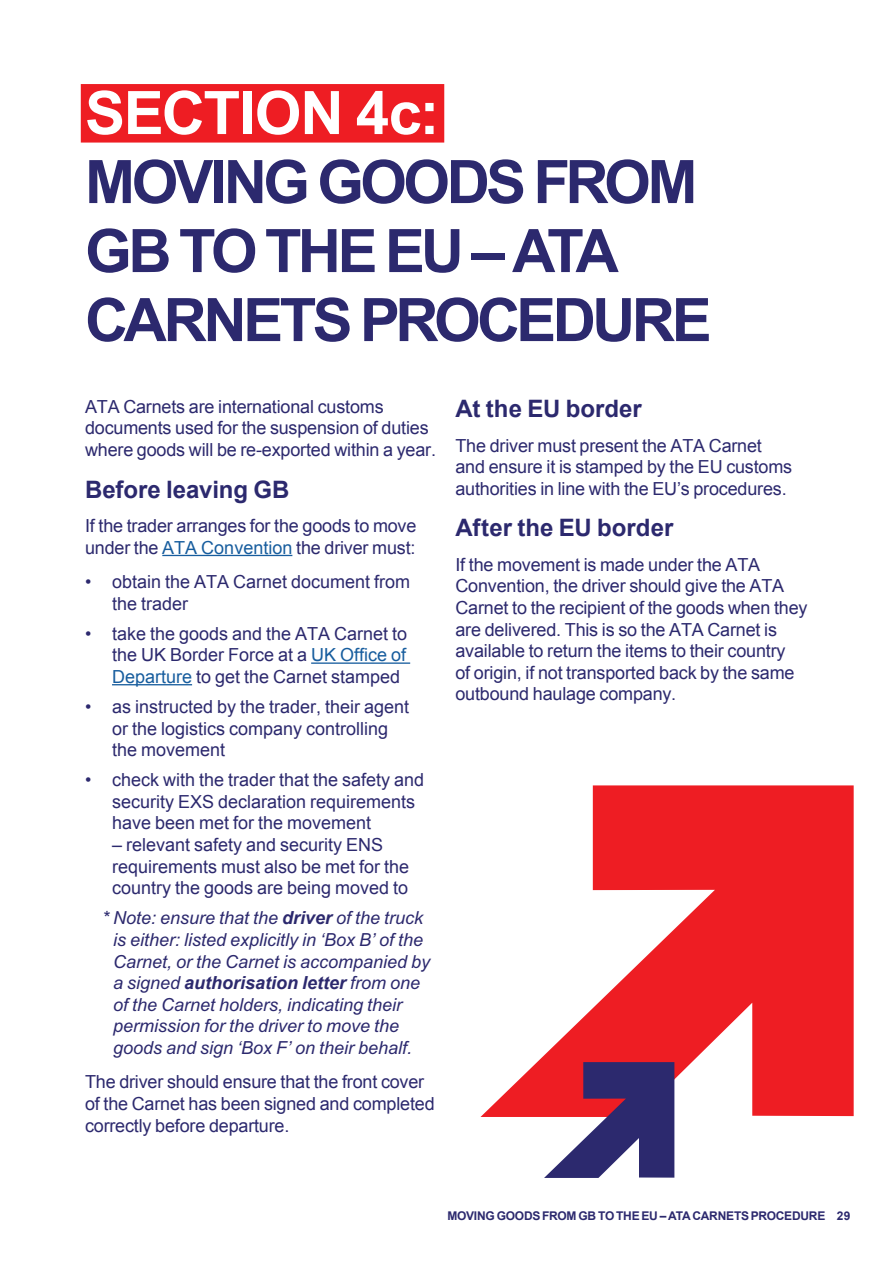
<style>
.page{position:relative;width:893px;height:1263px;background:#fff}
.page>*{position:absolute;margin:0;border:0;box-sizing:border-box;transform-origin:0 0}
._00_-_CAP_Headers_in{font:700 60px/69px "Arial";letter-spacing:-.06em;color:#2c296e}
._00_-_W_O_Red_slug_p{font:700 60px "Arial";letter-spacing:-.02em;color:#fff}
._03_-_A_Heads{font:700 24px "Arial";color:#2c296e}
._02_-_Main_TEXT_styl{font:18px/21.6px "Arial";letter-spacing:-.01em;color:#2c296e}
._08_-_Asterisked_Not{font:italic 18px/21.6px "M Arial";color:#2c296e}
.t1{font:700 12px "Arial";letter-spacing:-.02em;color:#2c296e}
.s1{color:#175d9e}
.s2{font-family:"Arial";font-weight:700}
</style>
<div class="page">
<hr style="left:162px;top:555px;width:130px;height:1px;background:#175d9e">
<hr style="left:311px;top:662px;width:99px;height:2px;background:#175d9e">
<hr style="left:112px;top:684px;width:80px;height:1px;background:#175d9e">
<div style="left:81px;top:84px;width:363px;height:59px;background:#ee1d23"></div>
<svg style="left:480px;top:785px;width:374px;height:332px;fill:#ee1d23"></svg>
<svg style="left:544px;top:1062px;width:130px;height:116px"></svg>
<p class="_00_-_W_O_Red_slug_p" style="left:85px;top:73px;width:356px">SECTION 4c:</p>
<p class="_00_-_CAP_Headers_in" style="left:85px;top:150px;width:628px">MOVING GOODS FROM<br>GB TO THE EU – ATA<br>CARNETS PROCEDURE</p>
<p class="_02_-_Main_TEXT_styl" style="left:85px;top:396px;width:353px">ATA Carnets are international customs documents used for the suspension of duties where goods will be re-exported within a year.</p>
<p class="_03_-_A_Heads" style="left:85px;top:473px;width:206px">Before leaving GB</p>
<p class="_02_-_Main_TEXT_styl" style="left:85px;top:515px;width:333px">If the trader arranges for the goods to move under the <span class="s1">ATA Convention</span> the driver must:</p>
<p class="_02_-_Main_TEXT_styl" style="left:112px;top:571px;width:300px;text-indent:-27px">• obtain the ATA Carnet document from the trader</p>
<p class="_02_-_Main_TEXT_styl" style="left:112px;top:623px;width:297px;text-align:justify;text-indent:-27px">• take the goods and the ATA Carnet to the UK Border Force at a <span class="s1">UK Office of Departure</span> to get the Carnet stamped</p>
<p class="_02_-_Main_TEXT_styl" style="left:112px;top:696px;width:299px;text-indent:-27px">• as instructed by the trader, their agent or the logistics company controlling the movement</p>
<p class="_02_-_Main_TEXT_styl" style="left:112px;top:769px;width:314px;text-indent:-27px">• check with the trader that the safety and security EXS declaration requirements have been met for the movement</p>
<p class="_02_-_Main_TEXT_styl" style="left:112px;top:834px;width:299px">– relevant safety and security ENS requirements must also be met for the country the goods are being moved to</p>
<p class="_08_-_Asterisked_Not" style="left:113px;top:907px;width:319px;text-indent:-11px">* Note: ensure that the <span class="s2">driver</span> of the truck is either: listed explicitly in ‘Box B’ of the Carnet, or the Carnet is accompanied by a signed <span class="s2">authorisation letter</span> from one of the Carnet holders, indicating their permission for the driver to move the goods and sign ‘Box F’ on their behalf.</p>
<p class="_02_-_Main_TEXT_styl" style="left:85px;top:1071px;width:351px">The driver should ensure that the front cover of the Carnet has been signed and completed correctly before departure.</p>
<p class="_03_-_A_Heads" style="left:455px;top:393px;width:188px">At the EU border</p>
<p class="_02_-_Main_TEXT_styl" style="left:455px;top:435px;width:338px">The driver must present the ATA Carnet and ensure it is stamped by the EU customs authorities in line with the EU’s procedures.</p>
<p class="_03_-_A_Heads" style="left:455px;top:512px;width:219px">After the EU border</p>
<p class="_02_-_Main_TEXT_styl" style="left:455px;top:554px;width:354px">If the movement is made under the ATA Convention, the driver should give the ATA Carnet to the recipient of the goods when they are delivered. This is so the ATA Carnet is available to return the items to their country<br>of origin, if not transported back by the same outbound haulage company.</p>
<p class="t1" style="left:447px;top:1208px;width:379px">MOVING GOODS FROM GB TO THE EU – ATA CARNETS PROCEDURE</p>
<p class="t1" style="left:837px;top:1208px;width:15px">29</p>
</div>
